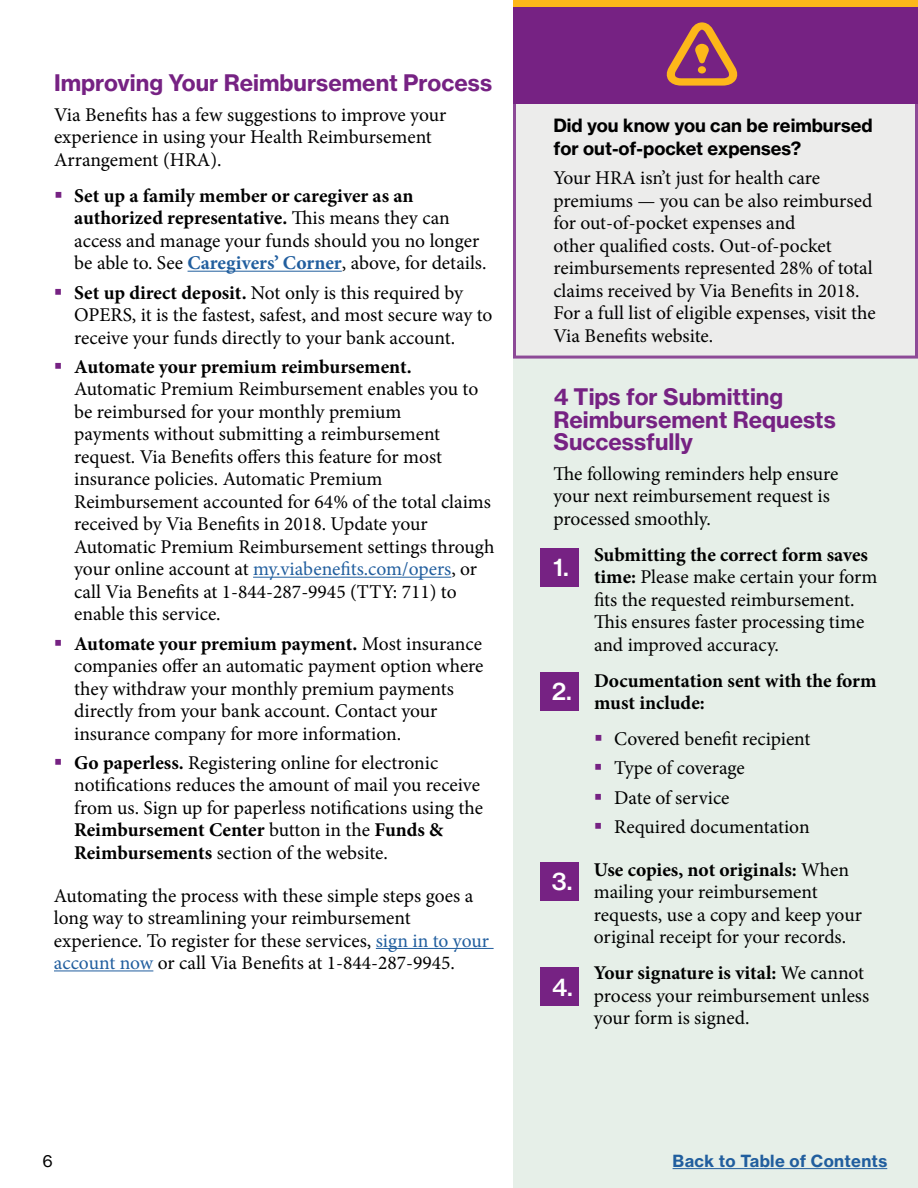
<style>
.page{position:relative;width:918px;height:1188px;background:#fff}
.page>*{position:absolute;margin:0;border:0;box-sizing:border-box;transform-origin:0 0}
.t1{font:24px "N Haas Grotesk TX Std 65 Md";color:#fff}
.t2{font:22.5px/22.5px "N Haas Grotesk TX Std 75 Bd";color:#762283}
.t3{font:19.5px/22.5px "Minion Pro";color:#000}
.t4{font:700 19.5px/22.5px "Minion Pro";letter-spacing:-.005em;color:#000}
.t5{font:18px/22.5px "N Haas Grotesk TX Std 75 Bd";color:#000}
.t6{font:16.5px "N Haas Grotesk TX Std 75 Bd";letter-spacing:.02em;color:#215e9e}
.t7{font:16.5px "N Haas Grotesk TX Std 55 Rg";color:#000}
.s1{font-weight:700}
.s2{font-weight:700;color:#215e9e}
.s3{color:#215e9e}
</style>
<div class="page">
<hr style="left:188px;top:271px;width:154px;height:1px;background:#215e9e">
<hr style="left:253px;top:577px;width:198px;height:1px;background:#215e9e">
<hr style="left:376px;top:948px;width:118px;height:1px;background:#215e9e">
<hr style="left:54px;top:970px;width:99px;height:1px;background:#215e9e">
<div style="left:513px;top:359px;width:405px;height:829px;background:#e6efe8"></div>
<div style="left:513px;top:0;width:405px;height:359px;background:#e8e8e7"></div>
<div style="left:513px;top:0;width:405px;height:14px;background:#fdb71a"></div>
<div style="left:513px;top:7px;width:405px;height:97px;background:#762283"></div>
<svg style="left:666px;top:22px;width:72px;height:64px"></svg>
<div style="left:513px;top:93px;width:405px;height:266px;border:3px solid #762283"></div>
<div style="left:540px;top:549px;width:39px;height:38px;background:#762283"></div>
<div style="left:540px;top:673px;width:39px;height:38px;background:#762283"></div>
<div style="left:540px;top:862px;width:39px;height:38px;background:#762283"></div>
<div style="left:540px;top:968px;width:39px;height:38px;background:#762283"></div>
<hr style="left:673px;top:1168px;width:214px;height:1px;background:#215e9e">
<p class="t2" style="left:54px;top:72px;width:440px">Improving Your Reimbursement Process</p>
<p class="t3" style="left:54px;top:103px;width:394px">Via Benefits has a few suggestions to improve your experience in using your Health Reimbursement<br>Arrangement (HRA).</p>
<p class="t3" style="left:74px;top:184px;width:414px"><span class="s1">Set up a family member or caregiver as an authorized representative.</span> This means they can access and manage your funds should you no longer be able to. See <span class="s2">Caregivers’ Corner</span>, above, for details.</p>
<p class="t3" style="left:74px;top:281px;width:420px"><span class="s1">Set up direct deposit.</span> Not only is this required by<br>OPERS, it is the fastest, safest, and most secure way to receive your funds directly to your bank account.</p>
<p class="t4" style="left:74px;top:355px;width:339px">Automate your premium reimbursement.</p>
<p class="t3" style="left:74px;top:378px;width:422px">Automatic Premium Reimbursement enables you to be reimbursed for your monthly premium<br>payments without submitting a reimbursement request. Via Benefits offers this feature for most insurance policies. Automatic Premium Reimbursement accounted for 64% of the total claims received by Via Benefits in 2018. Update your Automatic Premium Reimbursement settings through your online account at <span class="s3">my.viabenefits.com/opers</span>, or call Via Benefits at 1-844-287-9945 (TTY: 711) to enable this service.</p>
<p class="t3" style="left:74px;top:632px;width:411px"><span class="s1">Automate your premium payment.</span> Most insurance companies offer an automatic payment option where they withdraw your monthly premium payments directly from your bank account. Contact your insurance company for more information.</p>
<p class="t3" style="left:74px;top:751px;width:411px"><span class="s1">Go paperless.</span> Registering online for electronic notifications reduces the amount of mail you receive from us. Sign up for paperless notifications using the <span class="s1">Reimbursement Center</span> button in the <span class="s1">Funds &amp; Reimbursements</span> section of the website.</p>
<p class="t3" style="left:54px;top:884px;width:437px">Automating the process with these simple steps goes a long way to streamlining your reimbursement experience. To register for these services, <span class="s3">sign in to your account now</span> or call Via Benefits at 1-844-287-9945.</p>
<p class="t7" style="left:42px;top:1151px;width:12px">6</p>
<p class="t5" style="left:554px;top:115px;width:321px">Did you know you can be reimbursed for out-of-pocket expenses?</p>
<p class="t3" style="left:554px;top:167px;width:324px">Your HRA isn’t just for health care premiums — you can be also reimbursed for out-of-pocket expenses and<br>other qualified costs. Out-of-pocket reimbursements represented 28% of total claims received by Via Benefits in 2018.<br>For a full list of eligible expenses, visit the Via Benefits website.</p>
<p class="t2" style="left:554px;top:386px;width:284px">4 Tips for Submitting<br>Reimbursement Requests<br>Successfully</p>
<p class="t3" style="left:554px;top:462px;width:286px">The following reminders help ensure your next reimbursement request is processed smoothly.</p>
<p class="t3" style="left:594px;top:543px;width:285px"><span class="s1">Submitting the correct form saves time:</span> Please make certain your form fits the requested reimbursement.<br>This ensures faster processing time and improved accuracy.</p>
<p class="t4" style="left:594px;top:669px;width:284px">Documentation sent with the form must include:</p>
<p class="t3" style="left:614px;top:724px;width:198px;line-height:29.2px">Covered benefit recipient<br>Type of coverage<br>Date of service<br>Required documentation</p>
<p class="t3" style="left:594px;top:858px;width:270px"><span class="s1">Use copies, not originals:</span> When mailing your reimbursement requests, use a copy and keep your original receipt for your records.</p>
<p class="t3" style="left:594px;top:962px;width:277px"><span class="s1">Your signature is vital:</span> We cannot process your reimbursement unless your form is signed.</p>
<p class="t1" style="left:553px;top:553px;width:17px">1.</p>
<p class="t1" style="left:552px;top:677px;width:22px">2.</p>
<p class="t1" style="left:552px;top:866px;width:22px">3.</p>
<p class="t1" style="left:552px;top:972px;width:23px">4.</p>
<p class="t6" style="left:673px;top:1151px;width:216px">Back to Table of Contents</p>
</div>
